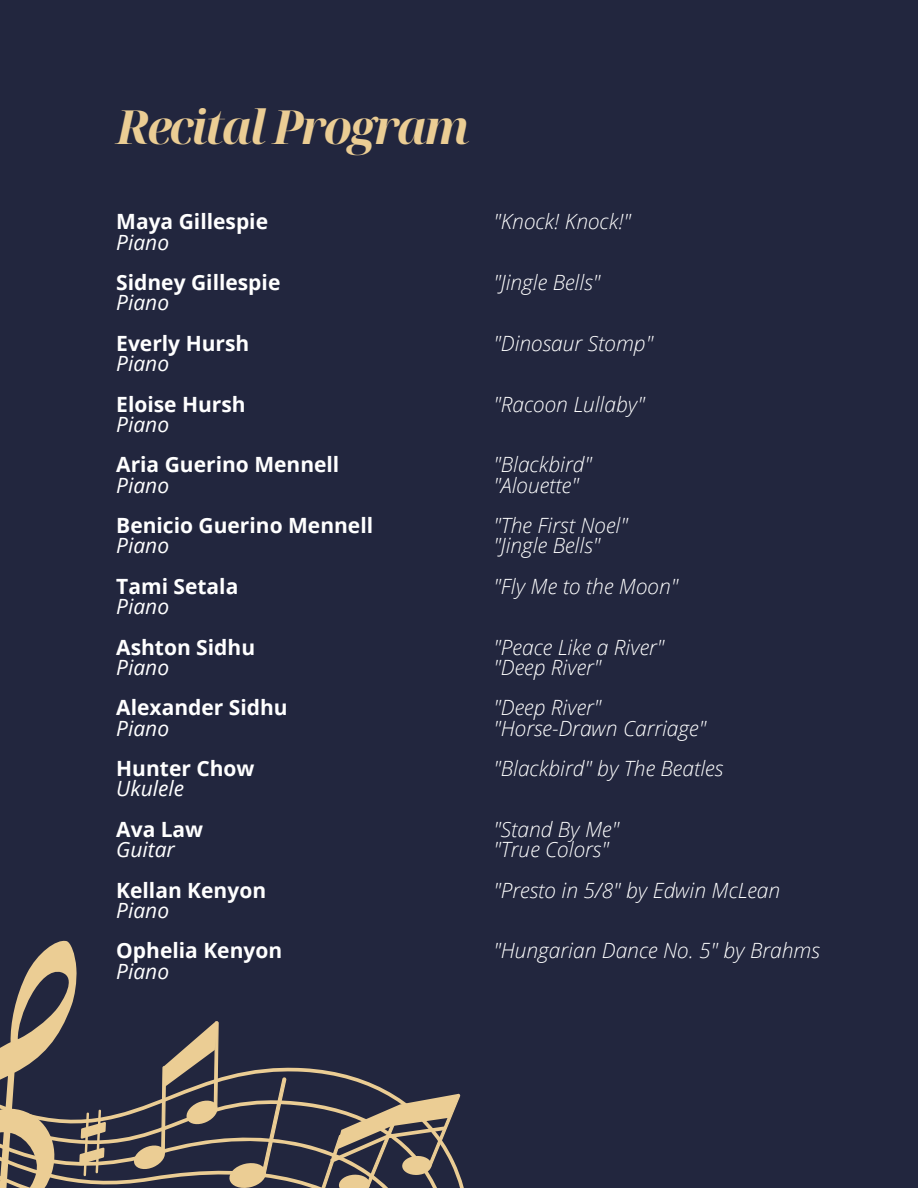
<style>
.page{position:relative;width:918px;height:1188px;background:#22263e}
.page>*{position:absolute;margin:0;border:0;box-sizing:border-box;transform-origin:0 0}
.t1{font:italic 700 46.95px "Noto Serif Display";letter-spacing:-.055em;color:#ebcd94}
.t2{font:italic 300 21px/20.2px "Open Sans";color:#fff}
.t3{font:700 21px "Open Sans";color:#fff}
.t4{font:italic 21px "Open Sans";color:#fff}
</style>
<div class="page">
<svg style="left:114px;top:1021px;width:347px;height:167px"></svg>
<svg style="left:0;top:940px;width:114px;height:248px"></svg>
<h1 class="t1" style="left:116px;top:93px;width:355px">Recital Program</h1>
<p class="t3" style="left:116px;top:207px;width:153px">Maya Gillespie</p>
<p class="t4" style="left:116px;top:227px;width:54px">Piano</p>
<p class="t3" style="left:116px;top:268px;width:166px">Sidney Gillespie</p>
<p class="t4" style="left:116px;top:288px;width:54px">Piano</p>
<p class="t3" style="left:116px;top:328px;width:135px">Everly Hursh</p>
<p class="t4" style="left:116px;top:349px;width:54px">Piano</p>
<p class="t3" style="left:116px;top:389px;width:131px">Eloise Hursh</p>
<p class="t4" style="left:116px;top:409px;width:54px">Piano</p>
<p class="t3" style="left:116px;top:450px;width:225px">Aria Guerino Mennell</p>
<p class="t4" style="left:116px;top:470px;width:54px">Piano</p>
<p class="t3" style="left:116px;top:511px;width:258px">Benicio Guerino Mennell</p>
<p class="t4" style="left:116px;top:531px;width:54px">Piano</p>
<p class="t3" style="left:116px;top:571px;width:124px">Tami Setala</p>
<p class="t4" style="left:116px;top:592px;width:54px">Piano</p>
<p class="t3" style="left:116px;top:632px;width:140px">Ashton Sidhu</p>
<p class="t4" style="left:116px;top:652px;width:54px">Piano</p>
<p class="t3" style="left:116px;top:693px;width:173px">Alexander Sidhu</p>
<p class="t4" style="left:116px;top:713px;width:54px">Piano</p>
<p class="t3" style="left:116px;top:754px;width:140px">Hunter Chow</p>
<p class="t4" style="left:116px;top:774px;width:69px">Ukulele</p>
<p class="t3" style="left:116px;top:814px;width:89px">Ava Law</p>
<p class="t4" style="left:116px;top:835px;width:60px">Guitar</p>
<p class="t3" style="left:116px;top:875px;width:151px">Kellan Kenyon</p>
<p class="t4" style="left:116px;top:895px;width:54px">Piano</p>
<p class="t3" style="left:116px;top:936px;width:167px">Ophelia Kenyon</p>
<p class="t4" style="left:116px;top:956px;width:54px">Piano</p>
<p class="t2" style="left:493px;top:211px;width:139px">"Knock! Knock!"</p>
<p class="t2" style="left:493px;top:272px;width:108px">"Jingle Bells"</p>
<p class="t2" style="left:493px;top:333px;width:161px">"Dinosaur Stomp"</p>
<p class="t2" style="left:493px;top:393px;width:153px">"Racoon Lullaby"</p>
<p class="t2" style="left:493px;top:454px;width:100px">"Blackbird" "Alouette"</p>
<p class="t2" style="left:493px;top:515px;width:136px">"The First Noel" "Jingle Bells"</p>
<p class="t2" style="left:493px;top:576px;width:186px">"Fly Me to the Moon"</p>
<p class="t2" style="left:493px;top:636px;width:172px">"Peace Like a River" "Deep River"</p>
<p class="t2" style="left:493px;top:697px;width:214px">"Deep River" "Horse-Drawn Carriage"</p>
<p class="t2" style="left:493px;top:758px;width:231px">"Blackbird" by The Beatles</p>
<p class="t2" style="left:493px;top:819px;width:127px">"Stand By Me" "True Colors"</p>
<p class="t2" style="left:493px;top:879px;width:288px">"Presto in 5/8" by Edwin McLean</p>
<p class="t2" style="left:493px;top:940px;width:328px">"Hungarian Dance No. 5" by Brahms</p>
</div>
